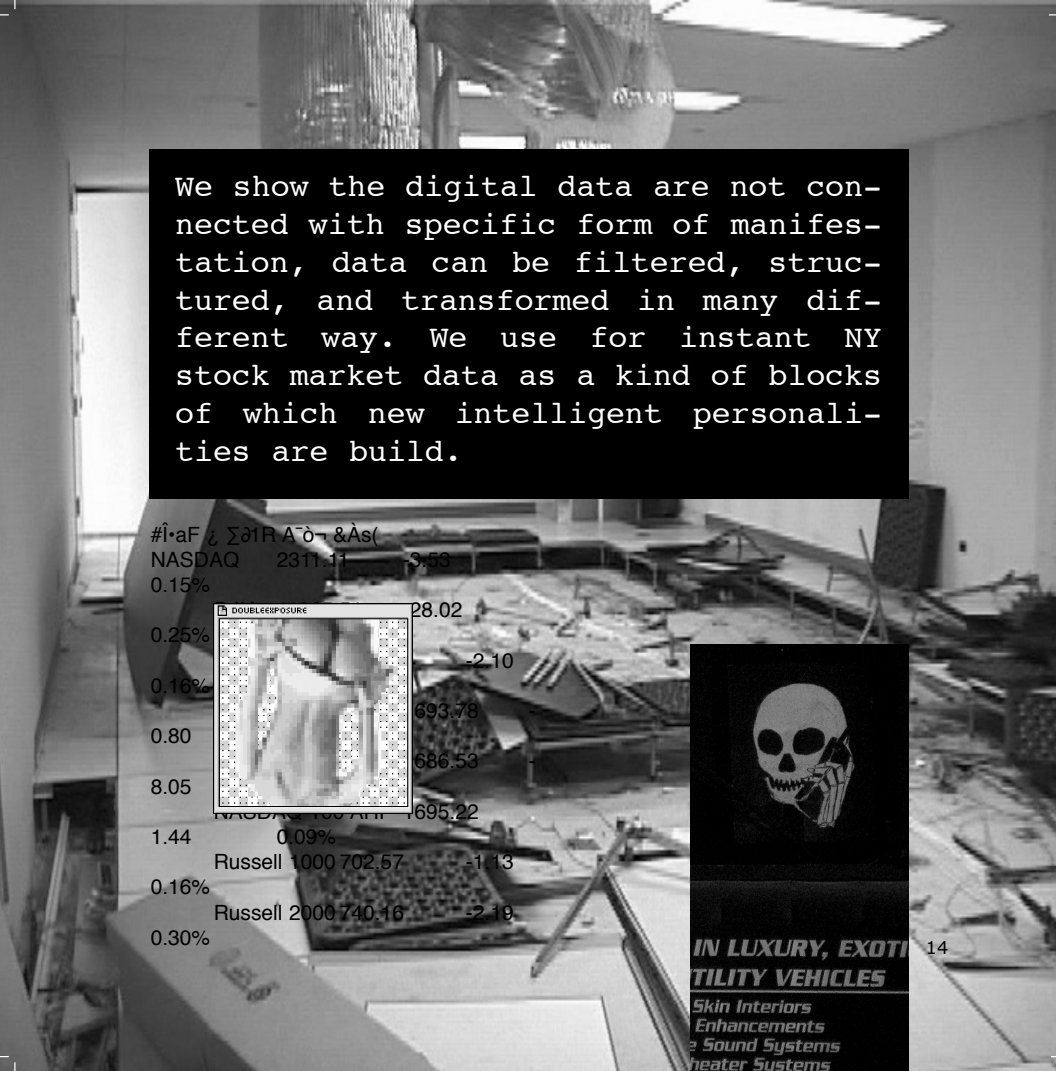
<style>
.page{position:relative;width:1056px;height:1071px;background:#fff}
.page>*{position:absolute;margin:0;border:0;box-sizing:border-box;transform-origin:0 0}
.t1{font:31.5px/37.8px "Courier";color:#fff;text-align:justify}
.t2{font:21px/25.2px "Helvetica";color:#000}
.t3{font:17.5px "Verdana";color:#000}
</style>
<div class="page">
<img style="left:0;top:0;width:1055px;height:1071px">
<svg style="left:0;top:0;width:15px;height:15px"></svg>
<svg style="left:0;top:1056px;width:15px;height:15px"></svg>
<div style="left:149px;top:149px;width:759px;height:350px;background:#000"></div>
<img style="left:690px;top:645px;width:218px;height:426px">
<img style="left:213px;top:604px;width:199px;height:210px">
<p class="t1" style="left:175px;top:169px;width:708px">We show the digital data are not con&shy;nected with specific form of manifes&shy;tation, data can be filtered, struc&shy;tured, and transformed in many dif&shy;ferent way. We use for instant NY stock market data as a kind of blocks of which new intelligent personali&shy;ties are build.</p>
<p class="t2" style="left:151px;top:523px;width:229px">#Î•aF ¿ ∑∂1R A¯ò¬ &amp;Às(<br>NASDAQ</p>
<p class="t2" style="left:277px;top:549px;width:74px">2311.11</p>
<p class="t2" style="left:403px;top:549px;width:49px">-3.53</p>
<p class="t2" style="left:151px;top:574px;width:61px">0.15%</p>
<p class="t2" style="left:151px;top:624px;width:61px">0.25%</p>
<p class="t2" style="left:151px;top:675px;width:61px">0.16%</p>
<p class="t2" style="left:151px;top:725px;width:42px">0.80</p>
<p class="t2" style="left:151px;top:775px;width:42px">8.05</p>
<p class="t2" style="left:403px;top:599px;width:61px">-28.02</p>
<p class="t2" style="left:466px;top:649px;width:49px">-2.10</p>
<p class="t2" style="left:403px;top:700px;width:77px">1693.78</p>
<p class="t2" style="left:529px;top:700px;width:8px">-</p>
<p class="t2" style="left:529px;top:750px;width:8px">-</p>
<p class="t2" style="left:214px;top:801px;width:266px">NASDAQ-100 AHI 1695.22</p>
<p class="t2" style="left:151px;top:826px;width:42px">1.44</p>
<p class="t2" style="left:214px;top:826px;width:192px;text-align:center">0.09%<br>Russell 1000 702.57</p>
<p class="t2" style="left:151px;top:876px;width:61px">0.16%</p>
<p class="t2" style="left:466px;top:851px;width:49px">-1.13</p>
<p class="t2" style="left:214px;top:901px;width:192px">Russell 2000 740.16</p>
<p class="t2" style="left:466px;top:901px;width:49px">-2.19</p>
<p class="t2" style="left:151px;top:927px;width:61px">0.30%</p>
<p class="t3" style="left:925px;top:936px;width:24px">14</p>
</div>
